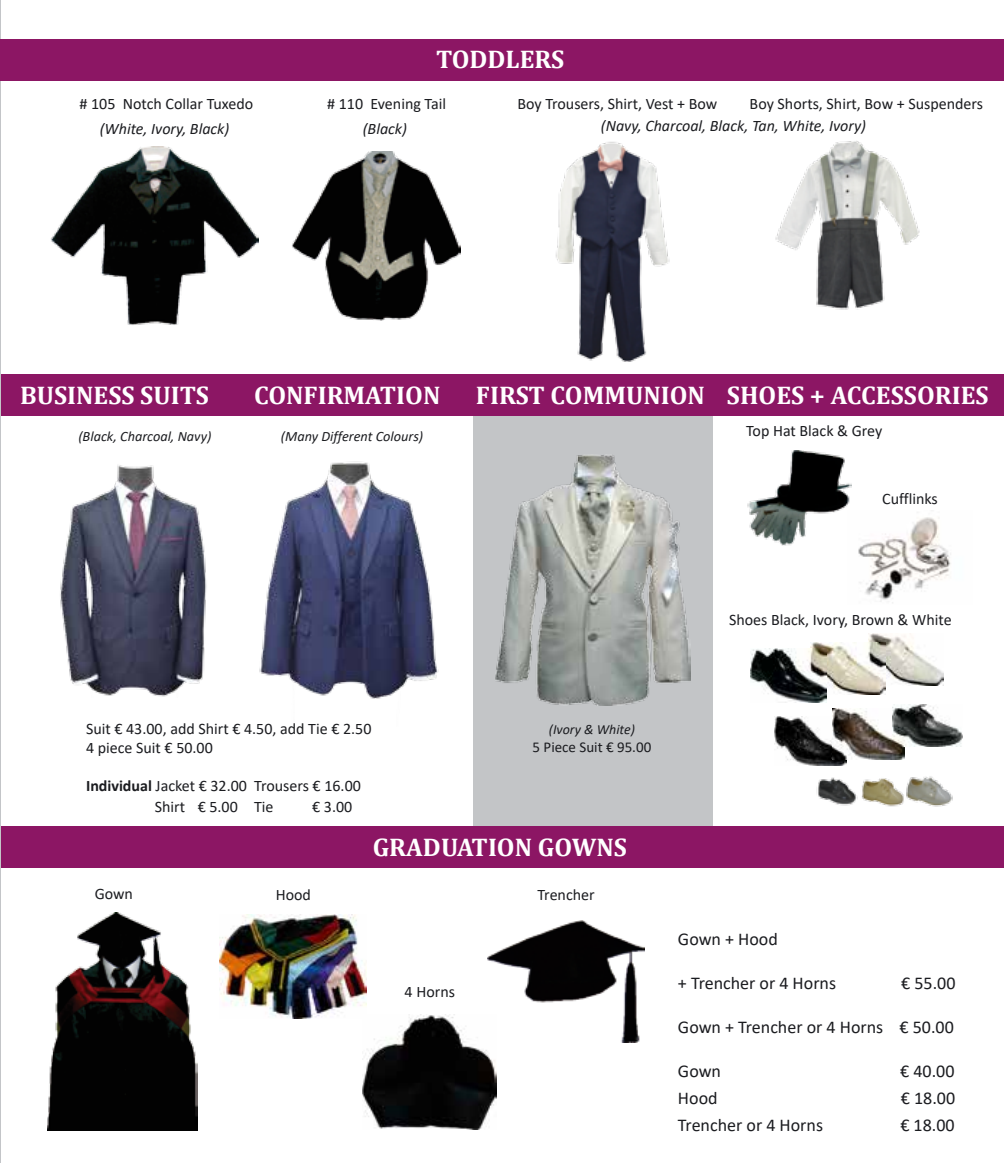
<style>
.page{position:relative;width:1004px;height:1163px;background:#fff}
.page>*{position:absolute;margin:0;border:0;box-sizing:border-box;transform-origin:0 0}
.t1{font:700 25.6px "Cambria";color:#fff}
.t2{font:18px "Calibri";color:#1b1c20}
.t3{font:16px/19.2px "Calibri";color:#1b1c20}
.t4{font:italic 16px "Calibri";color:#1b1c20}
.t5{font:15px "Calibri";color:#1b1c20}
.t6{font:italic 14.2px "Calibri";color:#1b1c20}
.t7{font:italic 14px "Calibri";color:#1b1c20}
.s1{font-weight:700}
</style>
<div class="page">
<div style="left:472px;top:378px;width:240px;height:452px;background:#c3c5c7"></div>
<div style="left:0;top:39px;width:1003px;height:41px;background:#8c1664"></div>
<div style="left:0;top:374px;width:1003px;height:42px;background:#8c1664"></div>
<svg style="left:1003px;top:56px;width:1px;height:24px"></svg>
<div style="left:0;top:826px;width:1003px;height:42px;background:#8c1664"></div>
<img style="left:219px;top:914px;width:147px;height:104px">
<img style="left:487px;top:920px;width:158px;height:122px">
<img style="left:363px;top:1014px;width:133px;height:115px">
<hr style="left:0;top:0;width:1px;height:1162px;background:#c3c5c8">
<hr style="left:0;top:39px;width:1px;height:41px;background:#8c1664">
<img style="left:495px;top:454px;width:195px;height:251px">
<img style="left:808px;top:765px;width:34px;height:41px">
<img style="left:842px;top:765px;width:47px;height:42px">
<img style="left:889px;top:776px;width:64px;height:31px">
<img style="left:51px;top:147px;width:208px;height:178px">
<img style="left:292px;top:151px;width:168px;height:169px">
<img style="left:60px;top:465px;width:147px;height:232px">
<img style="left:47px;top:912px;width:151px;height:218px">
<img style="left:858px;top:517px;width:93px;height:86px">
<img style="left:868px;top:633px;width:75px;height:52px">
<img style="left:810px;top:642px;width:74px;height:52px">
<img style="left:750px;top:648px;width:76px;height:54px">
<img style="left:774px;top:716px;width:72px;height:49px">
<img style="left:832px;top:708px;width:72px;height:51px">
<img style="left:892px;top:704px;width:70px;height:42px">
<img style="left:775px;top:141px;width:145px;height:169px">
<img style="left:555px;top:142px;width:115px;height:220px">
<img style="left:259px;top:461px;width:180px;height:238px">
<img style="left:747px;top:450px;width:103px;height:96px">
<p class="t3" style="left:80px;top:94px;width:175px"># 105 Notch Collar Tuxedo</p>
<p class="t4" style="left:100px;top:117px;width:131px">(White, Ivory, Black)</p>
<h1 class="t1" style="left:436px;top:41px;width:130px">TODDLERS</h1>
<p class="t3" style="left:327px;top:94px;width:120px"># 110 Evening Tail</p>
<p class="t4" style="left:363px;top:117px;width:46px">(Black)</p>
<p class="t3" style="left:517px;top:94px;width:201px">Boy Trousers, Shirt, Vest + Bow</p>
<p class="t3" style="left:749px;top:94px;width:235px">Boy Shorts, Shirt, Bow + Suspenders</p>
<p class="t4" style="left:600px;top:115px;width:267px">(Navy, Charcoal, Black, Tan, White, Ivory)</p>
<h1 class="t1" style="left:20px;top:377px;width:190px">BUSINESS SUITS</h1>
<h1 class="t1" style="left:254px;top:377px;width:188px">CONFIRMATION</h1>
<h1 class="t1" style="left:476px;top:377px;width:514px">FIRST COMMUNION SHOES + ACCESSORIES</h1>
<p class="t6" style="left:78px;top:426px;width:135px">(Black, Charcoal, Navy)</p>
<p class="t6" style="left:281px;top:426px;width:144px">(Many Different Colours)</p>
<p class="t3" style="left:746px;top:420px;width:138px">Top Hat Black &amp; Grey</p>
<p class="t3" style="left:882px;top:488px;width:57px">Cufflinks</p>
<p class="t3" style="left:728px;top:609px;width:224px">Shoes Black, Ivory, Brown &amp; White</p>
<p class="t3" style="left:86px;top:718px;width:287px">Suit € 43.00, add Shirt € 4.50, add Tie € 2.50<br>4 piece Suit € 50.00</p>
<p class="t3" style="left:155px;top:775px;width:207px;line-height:20.8px;text-indent:-69px"><span class="s1">Individual</span> Jacket € 32.00 Trousers € 16.00<br>Shirt € 5.00 Tie</p>
<p class="t3" style="left:312px;top:796px;width:42px">€ 3.00</p>
<p class="t7" style="left:548px;top:719px;width:88px">(Ivory &amp; White)</p>
<p class="t5" style="left:532px;top:736px;width:120px">5 Piece Suit € 95.00</p>
<h1 class="t1" style="left:372px;top:828px;width:256px">GRADUATION GOWNS</h1>
<p class="t3" style="left:95px;top:883px;width:40px">Gown</p>
<p class="t3" style="left:276px;top:884px;width:37px">Hood</p>
<p class="t3" style="left:537px;top:884px;width:59px">Trencher</p>
<p class="t3" style="left:404px;top:981px;width:52px">4 Horns</p>
<p class="t2" style="left:677px;top:926px;width:101px">Gown + Hood</p>
<p class="t2" style="left:677px;top:970px;width:160px">+ Trencher or 4 Horns</p>
<p class="t2" style="left:901px;top:970px;width:56px">€ 55.00</p>
<p class="t2" style="left:677px;top:1014px;width:277px">Gown + Trencher or 4 Horns € 50.00</p>
<p class="t2" style="left:677px;top:1058px;width:45px">Gown</p>
<p class="t2" style="left:900px;top:1058px;width:56px">€ 40.00</p>
<p class="t2" style="left:677px;top:1085px;width:41px">Hood</p>
<p class="t2" style="left:900px;top:1085px;width:56px">€ 18.00</p>
<p class="t2" style="left:677px;top:1112px;width:146px">Trencher or 4 Horns</p>
<p class="t2" style="left:900px;top:1112px;width:56px">€ 18.00</p>
</div>
